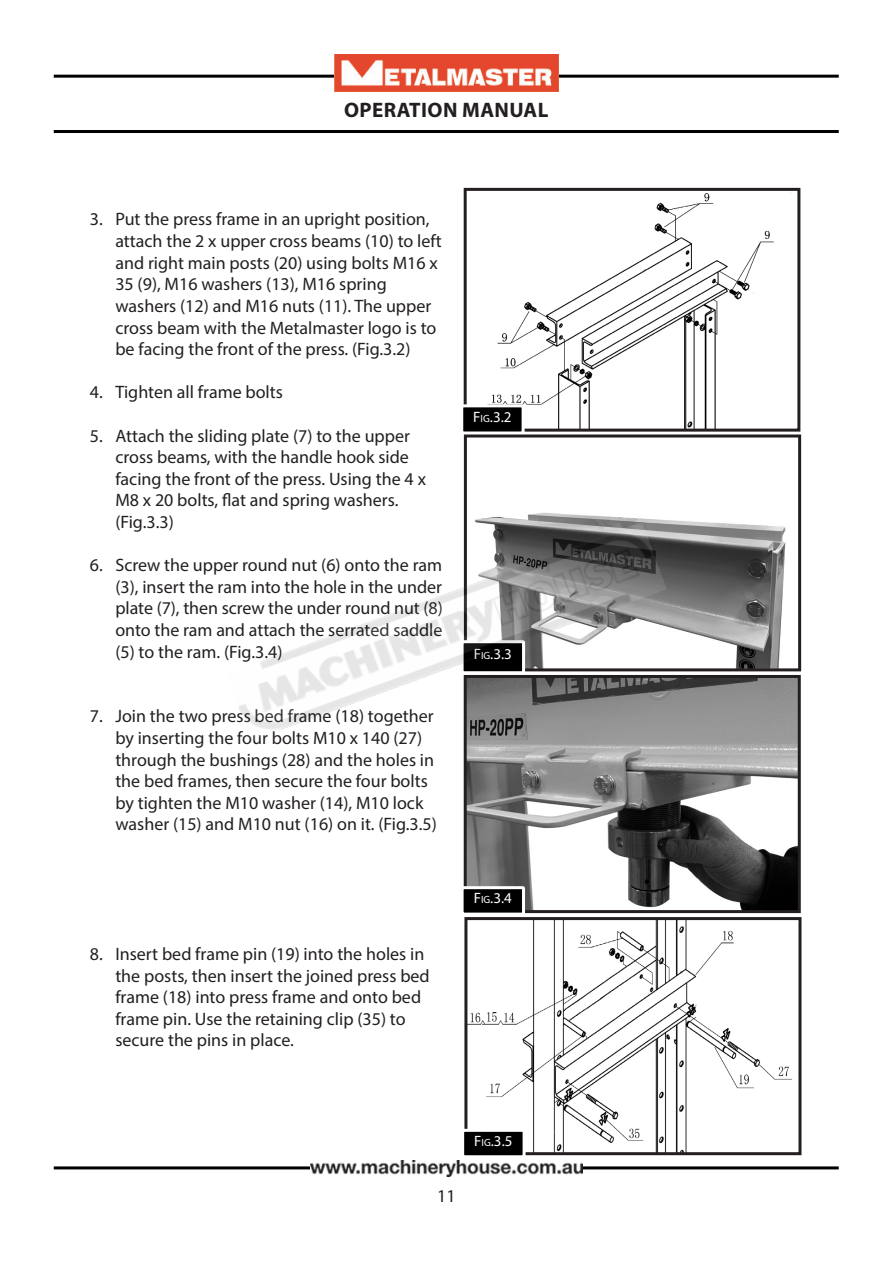
<style>
.page{position:relative;width:893px;height:1263px;background:#fff}
.page>*{position:absolute;margin:0;border:0;box-sizing:border-box;transform-origin:0 0}
.t1{font:700 21px "Myriad Pro";letter-spacing:.02em;color:#231f20}
.t2{font:18px/21.6px "Myriad Pro";color:#231f20}
.Rect_Insert_Text{font:15px "Myriad Pro";color:#fff}
.s1{font-size:10.5px}
</style>
<div class="page">
<hr style="left:54px;top:75px;width:785px;height:3px;background:#000">
<img style="left:334px;top:55px;width:224px;height:37px">
<hr style="left:54px;top:1166px;width:785px;height:3px;background:#000">
<hr style="left:54px;top:130px;width:785px;height:3px;background:#000">
<img style="left:310px;top:1160px;width:272px;height:17px">
<img style="left:491px;top:192px;width:300px;height:236px">
<div style="left:464px;top:188px;width:336px;height:244px;border:3px solid #231f20"></div>
<div style="left:462px;top:406px;width:61px;height:27px;background:#000"></div>
<div style="left:460px;top:404px;width:65px;height:30px;border:3px solid #fff"></div>
<img style="left:468px;top:921px;width:325px;height:230px">
<div style="left:464px;top:917px;width:337px;height:238px;border:3px solid #231f20"></div>
<div style="left:463px;top:1130px;width:61px;height:27px;background:#000"></div>
<div style="left:461px;top:1129px;width:65px;height:29px;border:3px solid #fff"></div>
<img style="left:475px;top:512px;width:311px;height:155px">
<div style="left:464px;top:434px;width:337px;height:237px;border:3px solid #231f20"></div>
<img style="left:468px;top:679px;width:329px;height:230px">
<div style="left:464px;top:675px;width:337px;height:238px;border:3px solid #231f20"></div>
<div style="left:462px;top:888px;width:61px;height:26px;background:#000"></div>
<div style="left:461px;top:886px;width:64px;height:30px;border:3px solid #fff"></div>
<img style="left:238px;top:523px;width:428px;height:217px">
<p class="t1" style="left:344px;top:97px;width:206px">OPERATION MANUAL</p>
<p class="t2" style="left:115px;top:208px;width:328px;text-indent:-26px">3. Put the press frame in an upright position, attach the 2 x upper cross beams (10) to left and right main posts (20) using bolts M16 x 35 (9), M16 washers (13), M16 spring washers (12) and M16 nuts (11). The upper cross beam with the Metalmaster logo is to be facing the front of the press. (Fig.3.2)</p>
<p class="t2" style="left:90px;top:381px;width:195px">4. Tighten all frame bolts</p>
<p class="t2" style="left:115px;top:424px;width:312px;text-indent:-26px">5. Attach the sliding plate (7) to the upper cross beams, with the handle hook side facing the front of the press. Using the 4 x M8 x 20 bolts, flat and spring washers.</p>
<p class="t2" style="left:115px;top:511px;width:60px">(Fig.3.3)</p>
<p class="t2" style="left:115px;top:554px;width:329px;text-align:justify;text-indent:-26px">6. Screw the upper round nut (6) onto the ram (3), insert the ram into the hole in the under plate (7), then screw the under round nut (8) onto the ram and attach the serrated saddle (5) to the ram. (Fig.3.4)</p>
<p class="t2" style="left:115px;top:705px;width:323px;text-indent:-26px">7. Join the two press bed frame (18) together by inserting the four bolts M10 x 140 (27) through the bushings (28) and the holes in the bed frames, then secure the four bolts by tighten the M10 washer (14), M10 lock washer (15) and M10 nut (16) on it. (Fig.3.5)</p>
<p class="t2" style="left:115px;top:943px;width:316px;text-indent:-26px">8. Insert bed frame pin (19) into the holes in the posts, then insert the joined press bed frame (18) into press frame and onto bed frame pin. Use the retaining clip (35) to secure the pins in place.</p>
<p class="Rect_Insert_Text" style="left:473px;top:407px;width:40px">F<span class="s1">ig</span>.3.2</p>
<p class="Rect_Insert_Text" style="left:474px;top:645px;width:40px">F<span class="s1">ig</span>.3.3</p>
<p class="Rect_Insert_Text" style="left:474px;top:889px;width:40px">F<span class="s1">ig</span>.3.4</p>
<p class="t2" style="left:437px;top:1185px;width:20px">11</p>
<p class="Rect_Insert_Text" style="left:474px;top:1131px;width:40px">F<span class="s1">ig</span>.3.5</p>
</div>
